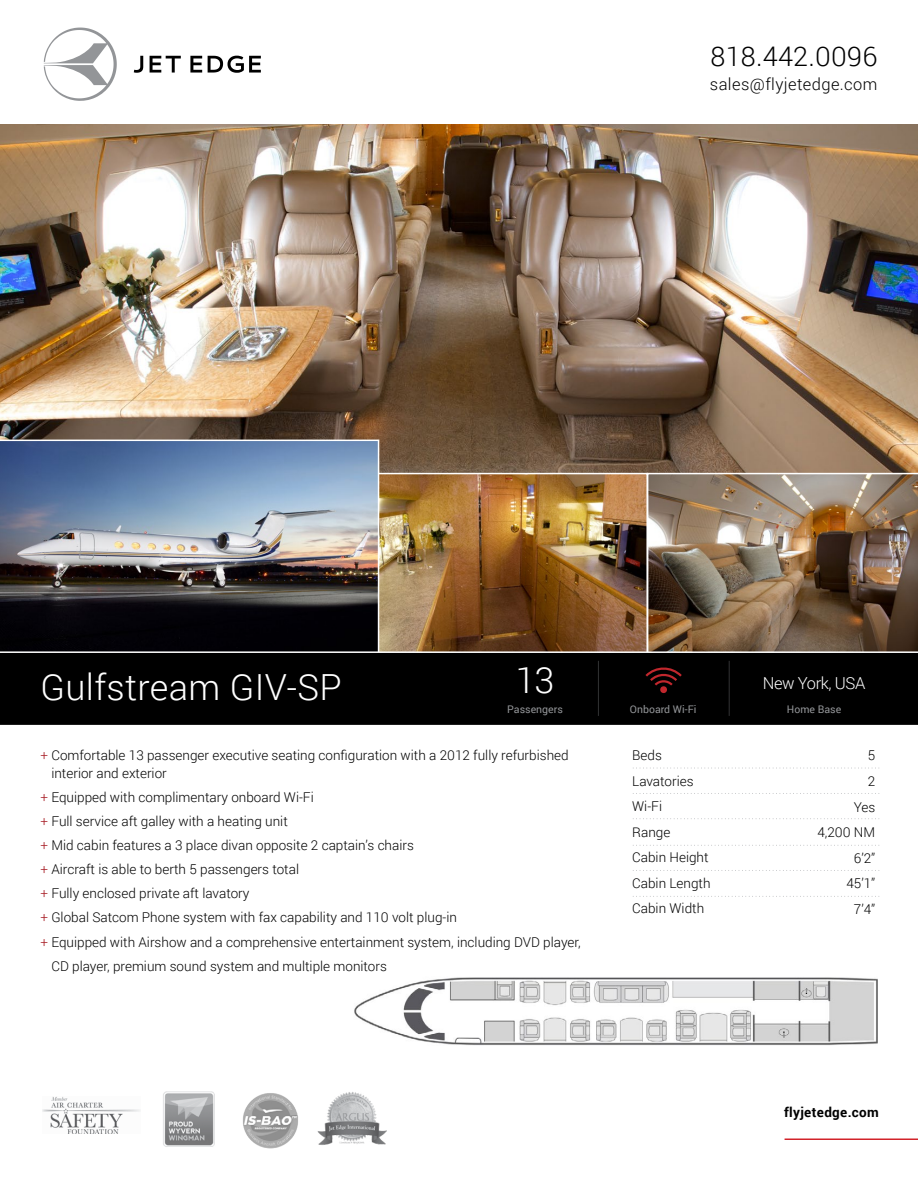
<style>
.page{position:relative;width:918px;height:1188px;background:#fff}
.page>*{position:absolute;margin:0;border:0;box-sizing:border-box;transform-origin:0 0}
.t1{font:300 36px "Roboto";letter-spacing:.01em;color:#fff}
.t2{font:300 27px "Roboto";letter-spacing:.01em;color:#000}
.t3{font:300 16.5px "Roboto";letter-spacing:.025em;color:#000}
.t4{font:300 16.5px "Roboto";letter-spacing:-.025em;color:#fff}
.t5{font:300 13.5px/25.5px "Roboto";color:#000}
.t6{font:700 13.5px "Roboto";letter-spacing:.025em;color:#000}
.t7{font:10.5px "Roboto";color:#939598}
.s1{color:#a71c24}
</style>
<div class="page">
<img style="left:0;top:125px;width:918px;height:348px">
<img style="left:379px;top:476px;width:266px;height:175px">
<img style="left:648px;top:474px;width:270px;height:177px">
<img style="left:0;top:440px;width:379px;height:211px">
<svg style="left:633px;top:768px;width:246px;height:1px"></svg>
<svg style="left:633px;top:793px;width:246px;height:1px"></svg>
<svg style="left:633px;top:818px;width:246px;height:1px"></svg>
<svg style="left:633px;top:845px;width:246px;height:1px"></svg>
<svg style="left:633px;top:870px;width:246px;height:1px"></svg>
<svg style="left:633px;top:896px;width:246px;height:1px"></svg>
<div style="left:0;top:651px;width:918px;height:74px;background:#000"></div>
<svg style="left:645px;top:665px;width:37px;height:28px"></svg>
<hr style="left:598px;top:661px;width:1px;height:55px;background:#808285">
<hr style="left:729px;top:661px;width:1px;height:55px;background:#808285">
<img style="left:354px;top:977px;width:524px;height:69px">
<svg style="left:44px;top:28px;width:73px;height:73px"></svg>
<svg style="left:134px;top:56px;width:9px;height:17px"></svg>
<svg style="left:150px;top:56px;width:31px;height:17px"></svg>
<svg style="left:190px;top:56px;width:12px;height:17px"></svg>
<svg style="left:208px;top:56px;width:53px;height:17px"></svg>
<img style="left:163px;top:1091px;width:52px;height:56px">
<img style="left:243px;top:1093px;width:55px;height:56px">
<img style="left:317px;top:1092px;width:70px;height:53px">
<img style="left:43px;top:1096px;width:97px;height:38px">
<hr style="left:785px;top:1138px;width:133px;height:2px;background:#d2232a">
<h2 class="t2" style="left:710px;top:37px;width:169px">818.442.0096</h2>
<p class="t3" style="left:710px;top:72px;width:169px">sales@flyjetedge.com</p>
<h1 class="t1" style="left:40px;top:662px;width:303px">Gulfstream GIV-SP</h1>
<h1 class="t1" style="left:516px;top:656px;width:40px">13</h1>
<p class="t4" style="left:763px;top:672px;width:104px">New York, USA</p>
<p class="t7" style="left:507px;top:702px;width:57px">Passengers</p>
<p class="t7" style="left:630px;top:702px;width:68px">Onboard Wi-Fi</p>
<p class="t7" style="left:787px;top:702px;width:56px">Home Base</p>
<p class="t5" style="left:51px;top:746px;width:519px;line-height:18px;text-indent:-11px"><span class="s1">+</span> Comfortable 13 passenger executive seating configuration with a 2012 fully refurbished interior and exterior</p>
<p class="t5" style="left:40px;top:784px;width:275px"><span class="s1">+</span> Equipped with complimentary onboard Wi-Fi</p>
<p class="t5" style="left:40px;top:808px;width:249px"><span class="s1">+</span> Full service aft galley with a heating unit</p>
<p class="t5" style="left:40px;top:832px;width:375px"><span class="s1">+</span> Mid cabin features a 3 place divan opposite 2 captain’s chairs</p>
<p class="t5" style="left:40px;top:856px;width:260px"><span class="s1">+</span> Aircraft is able to berth 5 passengers total</p>
<p class="t5" style="left:40px;top:881px;width:211px"><span class="s1">+</span> Fully enclosed private aft lavatory</p>
<p class="t5" style="left:40px;top:905px;width:418px"><span class="s1">+</span> Global Satcom Phone system with fax capability and 110 volt plug-in</p>
<p class="t5" style="left:40px;top:929px;width:542px"><span class="s1">+</span> Equipped with Airshow and a comprehensive entertainment system, including DVD player,</p>
<p class="t5" style="left:51px;top:953px;width:337px">CD player, premium sound system and multiple monitors</p>
<p class="t5" style="left:632px;top:742px;width:80px">Beds<br>Lavatories<br>Wi-Fi<br>Range<br>Cabin Height<br>Cabin Length<br>Cabin Width</p>
<p class="t5" style="left:817px;top:743px;width:59px;text-align:right">5<br>2<br>Yes<br>4,200 NM<br>6’2”<br>45’1”<br>7’4”</p>
<p class="t6" style="left:784px;top:1103px;width:96px">flyjetedge.com</p>
</div>
